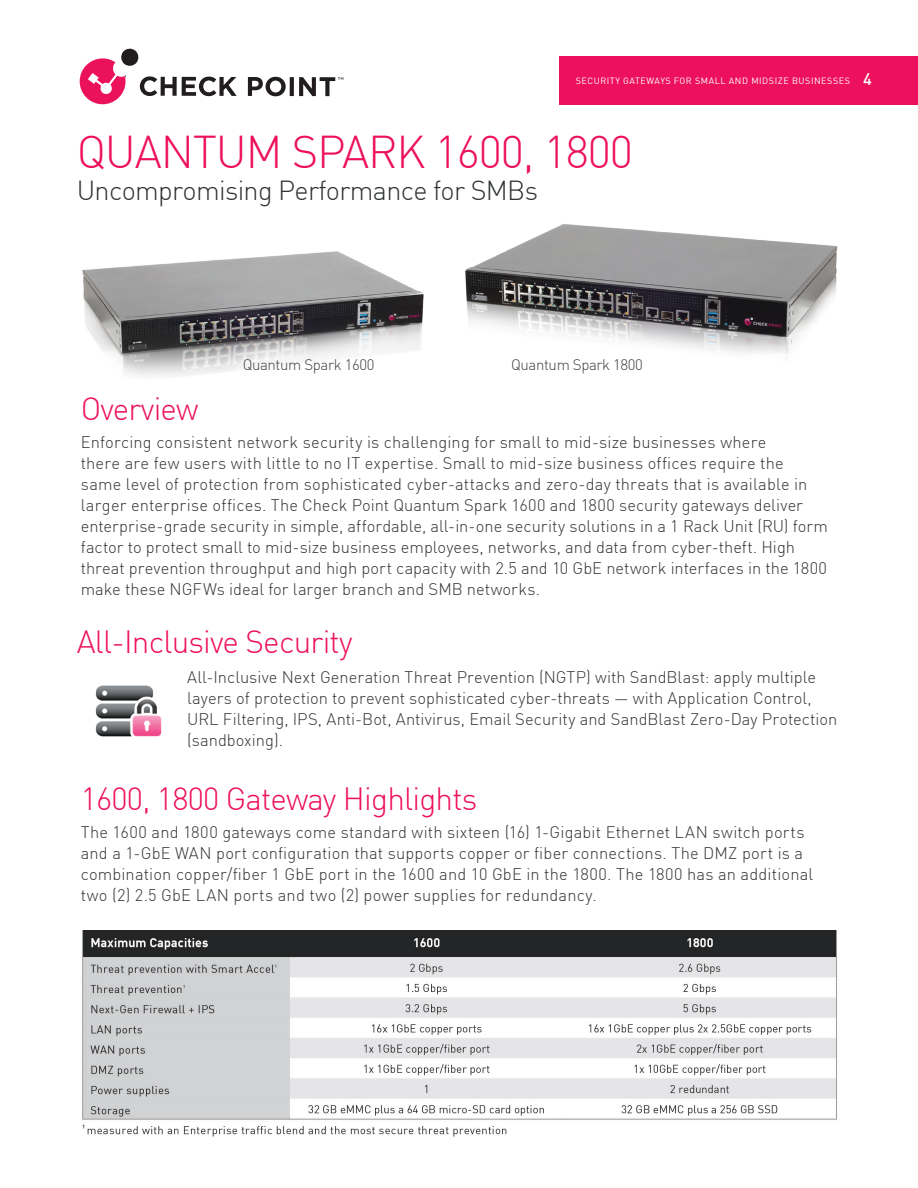
<style>
.page{position:relative;width:918px;height:1188px;background:#fff}
.page>*{position:absolute;margin:0;border:0;box-sizing:border-box;transform-origin:0 0}
.t1{font:300 45px "DIN Pro";letter-spacing:-.025em;color:#ed105c}
.t2{font:300 31.5px "DIN Pro";letter-spacing:-.025em;color:#ed105c}
.t3{font:300 27px "DIN Pro";letter-spacing:-.025em;color:#313434}
.t4{font:300 16.5px/21px "DIN Pro";letter-spacing:.005em;color:#313434}
.t5{font:300 15px "DIN Pro";letter-spacing:-.025em;color:#414042}
.t6{font:9px "DIN Pro";letter-spacing:.06em;color:#fff}
.s1{font-weight:500;font-size:16.5px}
</style>
<div class="page">
<svg style="left:248px;top:77px;width:38px;height:19px"></svg>
<svg style="left:290px;top:77px;width:4px;height:19px"></svg>
<svg style="left:80px;top:48px;width:157px;height:56px"></svg>
<svg style="left:299px;top:77px;width:44px;height:19px"></svg>
<div style="left:559px;top:56px;width:359px;height:49px;background:#ed105c"></div>
<img style="left:82px;top:251px;width:342px;height:125px">
<img style="left:95px;top:685px;width:67px;height:52px">
<img style="left:465px;top:224px;width:373px;height:133px">
<img style="left:82px;top:930px;width:755px;height:207px">
<p class="t6" style="left:576px;top:74px;width:298px">SECURITY GATEWAYS FOR SMALL AND MIDSIZE BUSINESSES <span class="s1">4</span></p>
<h1 class="t1" style="left:77px;top:117px;width:558px">QUANTUM SPARK 1600, 1800</h1>
<h3 class="t3" style="left:77px;top:170px;width:463px">Uncompromising Performance for SMBs</h3>
<p class="t5" style="left:243px;top:353px;width:133px">Quantum Spark 1600</p>
<p class="t5" style="left:511px;top:353px;width:133px">Quantum Spark 1800</p>
<h2 class="t2" style="left:81px;top:385px;width:119px">Overview</h2>
<p class="t4" style="left:81px;top:430px;width:749px">Enforcing consistent network security is challenging for small to mid-size businesses where<br>there are few users with little to no IT expertise. Small to mid-size business offices require the same level of protection from sophisticated cyber-attacks and zero-day threats that is available in larger enterprise offices. The Check Point Quantum Spark 1600 and 1800 security gateways deliver enterprise-grade security in simple, affordable, all-in-one security solutions in a 1 Rack Unit (RU) form factor to protect small to mid-size business employees, networks, and data from cyber-theft. High threat prevention throughput and high port capacity with 2.5 and 10 GbE network interfaces in the 1800 make these NGFWs ideal for larger branch and SMB networks.</p>
<h2 class="t2" style="left:77px;top:618px;width:277px">All-Inclusive Security</h2>
<p class="t4" style="left:187px;top:665px;width:652px">All-Inclusive Next Generation Threat Prevention (NGTP) with SandBlast: apply multiple layers of protection to prevent sophisticated cyber-threats — with Application Control, URL Filtering, IPS, Anti-Bot, Antivirus, Email Security and SandBlast Zero-Day Protection (sandboxing).</p>
<h2 class="t2" style="left:81px;top:775px;width:398px">1600, 1800 Gateway Highlights</h2>
<p class="t4" style="left:81px;top:820px;width:734px">The 1600 and 1800 gateways come standard with sixteen (16) 1-Gigabit Ethernet LAN switch ports and a 1-GbE WAN port configuration that supports copper or fiber connections. The DMZ port is a combination copper/fiber 1 GbE port in the 1600 and 10 GbE in the 1800. The 1800 has an additional two (2) 2.5 GbE LAN ports and two (2) power supplies for redundancy.</p>
</div>
